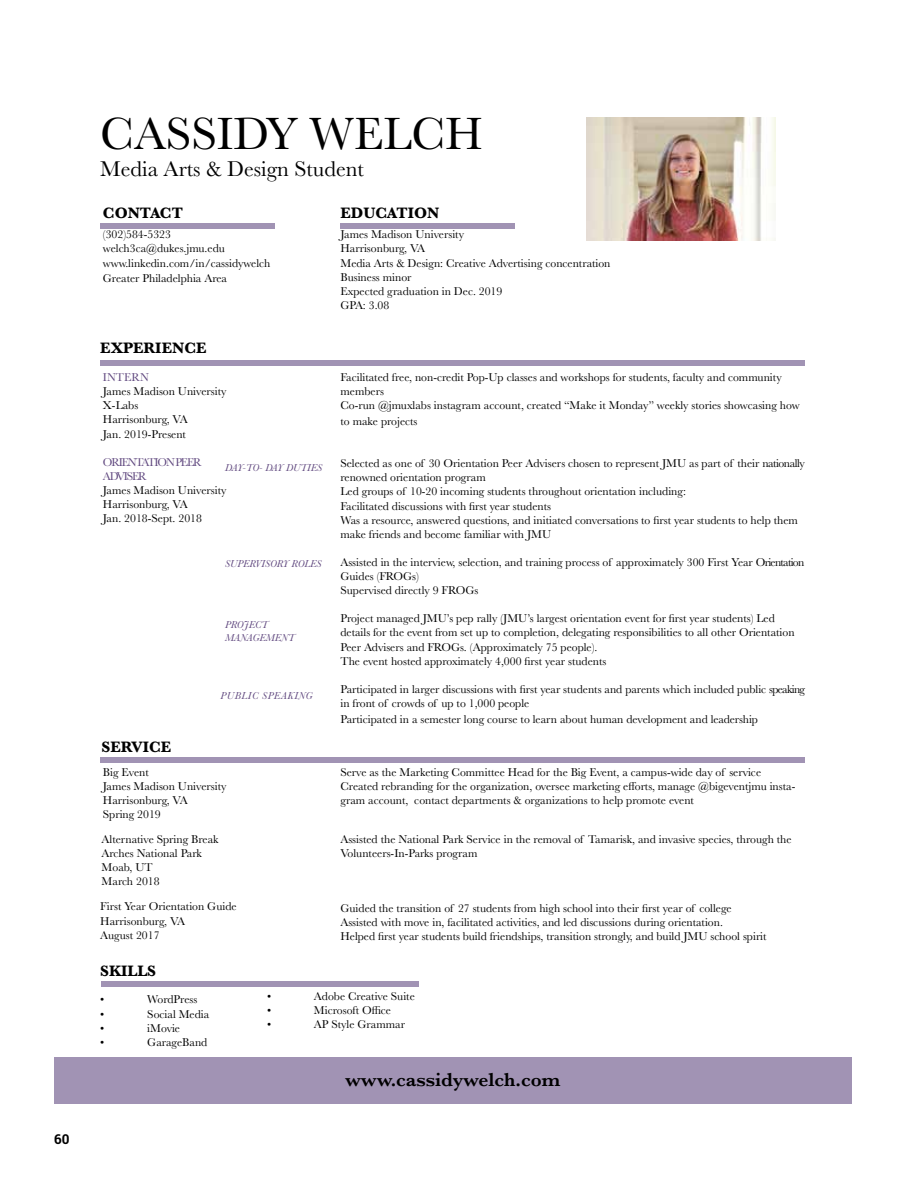
<style>
.page{position:relative;width:918px;height:1188px;background:#fff}
.page>*{position:absolute;margin:0;border:0;box-sizing:border-box;transform-origin:0 0}
.t1{font:46.95px "Baskerville";color:#000}
.t2{font:22.2px "Baskerville";color:#000}
.t3{font:600 19.65px "Baskerville";color:#000}
.t4{font:700 15.6px "Baskerville";color:#000}
.t5{font:700 13.5px "Roboto Slab";color:#000}
.t6{font:11.7px/14.1px "Baskerville";color:#000}
.t7{font:11.7px/14.1px "Baskerville";letter-spacing:-.1em;color:#60487f}
.t8{font:italic 10.5px/12.6px "Baskerville";color:#60487f}
.t9{font:italic 10.5px "Baskerville";letter-spacing:.06em;color:#60487f}
</style>
<div class="page">
<div style="left:54px;top:1057px;width:797px;height:47px;background:#a193b4"></div>
<div style="left:101px;top:981px;width:317px;height:6px;background:#a193b4"></div>
<div style="left:100px;top:757px;width:705px;height:5px;background:#a193b4"></div>
<div style="left:100px;top:361px;width:705px;height:5px;background:#a193b4"></div>
<div style="left:100px;top:223px;width:175px;height:6px;background:#a193b4"></div>
<div style="left:340px;top:223px;width:175px;height:6px;background:#a193b4"></div>
<img style="left:587px;top:118px;width:189px;height:123px">
<p class="t5" style="left:54px;top:1130px;width:17px">60</p>
<h1 class="t1" style="left:100px;top:104px;width:384px">CASSIDY WELCH</h1>
<h2 class="t2" style="left:100px;top:155px;width:265px">Media Arts &amp; Design Student</h2>
<h3 class="t4" style="left:103px;top:203px;width:82px">CONTACT</h3>
<p class="t6" style="left:103px;top:228px;width:169px">(302)584-5323 welch3ca@dukes.jmu.edu www.linkedin.com/in/cassidywelch</p>
<p class="t6" style="left:103px;top:272px;width:126px">Greater Philadelphia Area</p>
<h3 class="t4" style="left:340px;top:203px;width:100px">EDUCATION</h3>
<p class="t6" style="left:340px;top:228px;width:272px">James Madison University<br>Harrisonburg, VA<br>Media Arts &amp; Design: Creative Advertising concentration<br>Business minor<br>Expected graduation in Dec. 2019<br>GPA: 3.08</p>
<h3 class="t4" style="left:100px;top:337px;width:108px">EXPERIENCE</h3>
<p class="t7" style="left:103px;top:371px;width:47px">INTERN</p>
<p class="t6" style="left:103px;top:385px;width:125px">James Madison University<br>X-Labs<br>Harrisonburg, VA<br>Jan. 2019-Present</p>
<p class="t7" style="left:103px;top:455px;width:100px">ORIENTATION PEER<br>ADVISER</p>
<p class="t6" style="left:103px;top:483px;width:125px">James Madison University<br>Harrisonburg, VA<br>Jan. 2018-Sept. 2018</p>
<p class="t8" style="left:225px;top:462px;width:98px">DAY-TO- DAY DUTIES</p>
<p class="t8" style="left:225px;top:557px;width:98px">SUPERVISORY ROLES</p>
<p class="t8" style="left:225px;top:618px;width:71px">PROJECT<br>MANAGEMENT</p>
<h3 class="t4" style="left:102px;top:736px;width:71px">SERVICE</h3>
<p class="t9" style="left:220px;top:689px;width:94px">PUBLIC SPEAKING</p>
<p class="t6" style="left:340px;top:371px;width:461px">Facilitated free, non-credit Pop-Up classes and workshops for students, faculty and community members<br>Co-run @jmuxlabs instagram account, created “Make it Monday” weekly stories showcasing how</p>
<p class="t6" style="left:340px;top:414px;width:79px">to make projects</p>
<p class="t6" style="left:340px;top:457px;width:466px">Selected as one of 30 Orientation Peer Advisers chosen to represent JMU as part of their nationally renowned orientation program<br>Led groups of 10-20 incoming students throughout orientation including:<br>Facilitated discussions with first year students<br>Was a resource, answered questions, and initiated conversations to first year students to help them make friends and become familiar with JMU</p>
<p class="t6" style="left:340px;top:555px;width:465px">Assisted in the interview, selection, and training process of approximately 300 First Year Orientation<br>Guides (FROGs)<br>Supervised directly 9 FROGs</p>
<p class="t6" style="left:340px;top:612px;width:456px">Project managed JMU’s pep rally (JMU’s largest orientation event for first year students) Led details for the event from set up to completion, delegating responsibilities to all other Orientation Peer Advisers and FROGs. (Approximately 75 people).<br>The event hosted approximately 4,000 first year students</p>
<p class="t6" style="left:340px;top:682px;width:466px">Participated in larger discussions with first year students and parents which included public speaking in front of crowds of up to 1,000 people</p>
<p class="t6" style="left:340px;top:712px;width:419px">Participated in a semester long course to learn about human development and leadership</p>
<p class="t6" style="left:103px;top:765px;width:125px">Big Event<br>James Madison University<br>Harrisonburg, VA<br>Spring 2019</p>
<p class="t6" style="left:340px;top:765px;width:456px">Serve as the Marketing Committee Head for the Big Event, a campus-wide day of service<br>Created rebranding for the organization, oversee marketing efforts, manage @bigeventjmu insta&shy;gram account, contact departments &amp; organizations to help promote event</p>
<p class="t6" style="left:102px;top:832px;width:118px">Alternative Spring Break<br>Arches National Park<br>Moab, UT<br>March 2018</p>
<p class="t6" style="left:100px;top:900px;width:138px">First Year Orientation Guide<br>Harrisonburg, VA<br>August 2017</p>
<h3 class="t4" style="left:100px;top:960px;width:57px">SKILLS</h3>
<p class="t6" style="left:100px;top:993px;width:6px">•</p>
<p class="t6" style="left:147px;top:993px;width:52px">WordPress</p>
<p class="t6" style="left:100px;top:1007px;width:6px">•</p>
<p class="t6" style="left:147px;top:1007px;width:64px">Social Media</p>
<p class="t6" style="left:100px;top:1021px;width:6px">•</p>
<p class="t6" style="left:147px;top:1021px;width:34px">iMovie</p>
<p class="t6" style="left:100px;top:1035px;width:6px">•</p>
<p class="t6" style="left:147px;top:1035px;width:62px">GarageBand</p>
<p class="t6" style="left:340px;top:832px;width:453px">Assisted the National Park Service in the removal of Tamarisk, and invasive species, through the<br>Volunteers-In-Parks program</p>
<p class="t6" style="left:340px;top:901px;width:428px">Guided the transition of 27 students from high school into their first year of college<br>Assisted with move in, facilitated activities, and led discussions during orientation.<br>Helped first year students build friendships, transition strongly, and build JMU school spirit</p>
<p class="t6" style="left:267px;top:990px;width:6px">•</p>
<p class="t6" style="left:314px;top:990px;width:102px">Adobe Creative Suite</p>
<p class="t6" style="left:267px;top:1004px;width:6px">•</p>
<p class="t6" style="left:314px;top:1004px;width:79px">Microsoft Office</p>
<p class="t6" style="left:267px;top:1018px;width:6px">•</p>
<p class="t6" style="left:314px;top:1018px;width:93px">AP Style Grammar</p>
<h3 class="t3" style="left:345px;top:1065px;width:217px">www.cassidywelch.com</h3>
</div>
